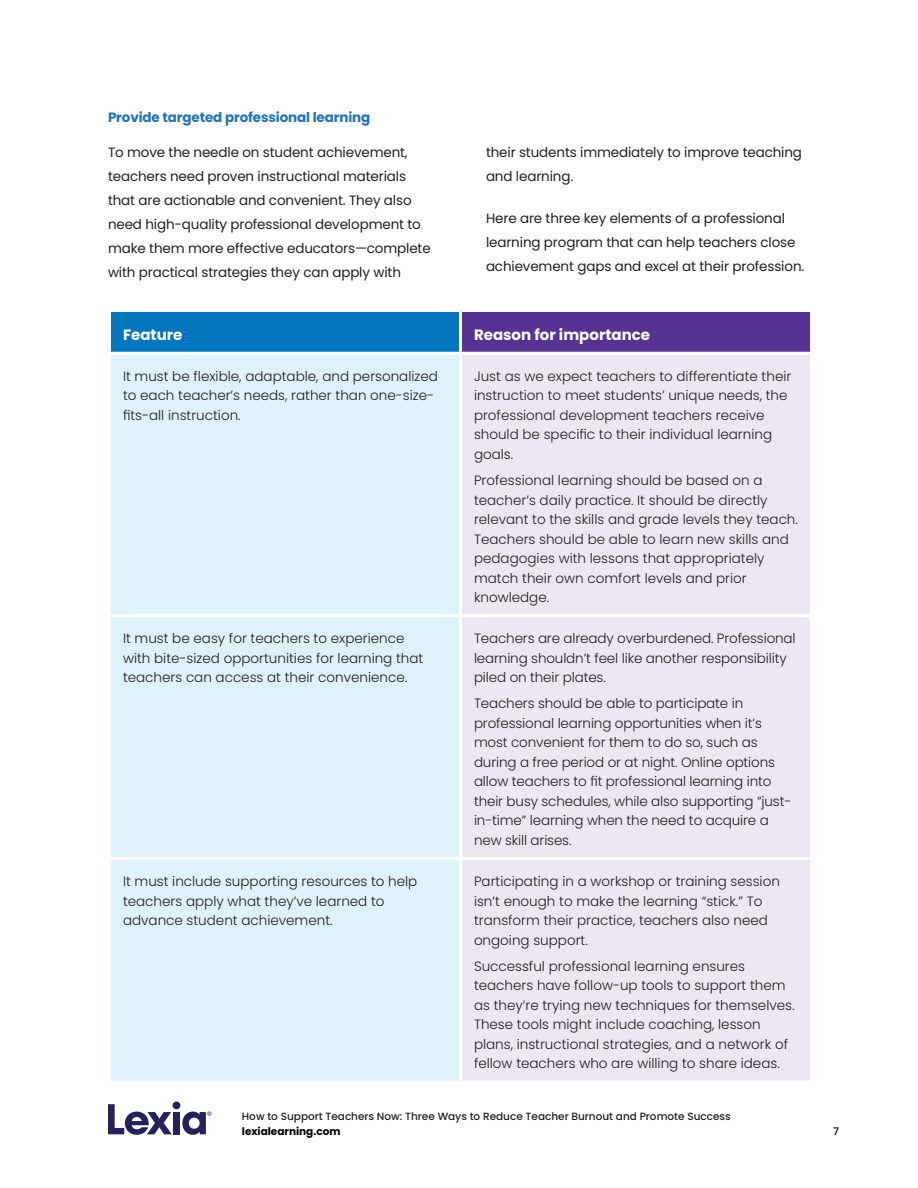
<style>
.page{position:relative;width:918px;height:1188px;background:#fff}
.page>*{position:absolute;margin:0;border:0;box-sizing:border-box;transform-origin:0 0}
.t1{font:700 15px "Poppins";color:#fff}
.t2{font:300 13.5px/19.5px "Poppins";color:#221f1f}
.t3{font:13.5px/24px "Poppins";letter-spacing:-.01em;color:#221f1f}
.t4{font:700 13.5px "Poppins";letter-spacing:-.01em;color:#2074bb}
.t5{font:500 10.5px "Poppins";color:#221f1f}
.t6{font:700 10.5px "Poppins";color:#020102}
.t7{font:500 10.5px "Poppins";color:#020102}
</style>
<div class="page">
<svg style="left:108px;top:1104px;width:64px;height:31px"></svg>
<div style="left:173px;top:1112px;width:7px;height:22px;background:#25215d"></div>
<div style="left:173px;top:1102px;width:7px;height:7px;background:#25215d;border-radius:50%"></div>
<svg style="left:182px;top:1112px;width:29px;height:23px"></svg>
<div style="left:110px;top:310px;width:350px;height:43px;background:#0076bf"></div>
<div style="left:460px;top:310px;width:352px;height:43px;background:#563393"></div>
<div style="left:111px;top:355px;width:348px;height:726px;background:#def2f9"></div>
<div style="left:462px;top:355px;width:348px;height:726px;background:#ece7f3"></div>
<hr style="left:108px;top:309px;width:352px;height:3px;background:#fff">
<hr style="left:108px;top:312px;width:3px;height:40px;background:#fff">
<hr style="left:460px;top:309px;width:353px;height:3px;background:#fff">
<hr style="left:459px;top:312px;width:3px;height:40px;background:#fff">
<hr style="left:810px;top:312px;width:3px;height:40px;background:#fff">
<hr style="left:108px;top:352px;width:352px;height:3px;background:#fff">
<hr style="left:460px;top:352px;width:353px;height:3px;background:#fff">
<hr style="left:108px;top:614px;width:352px;height:3px;background:#fff">
<hr style="left:460px;top:614px;width:353px;height:3px;background:#fff">
<hr style="left:108px;top:857px;width:352px;height:3px;background:#fff">
<hr style="left:460px;top:857px;width:353px;height:3px;background:#fff">
<p class="t4" style="left:108px;top:111px;width:264px">Provide targeted professional learning</p>
<p class="t3" style="left:108px;top:140px;width:324px">To move the needle on student achievement, teachers need proven instructional materials that are actionable and convenient. They also need high-quality professional development to make them more effective educators—complete with practical strategies they can apply with</p>
<p class="t3" style="left:486px;top:140px;width:318px">their students immediately to improve teaching and learning.</p>
<p class="t3" style="left:486px;top:206px;width:320px">Here are three key elements of a professional learning program that can help teachers close achievement gaps and excel at their profession.</p>
<p class="t1" style="left:123px;top:328px;width:61px">Feature</p>
<p class="t1" style="left:474px;top:328px;width:178px">Reason for importance</p>
<p class="t2" style="left:123px;top:367px;width:317px">It must be flexible, adaptable, and personalized to each teacher’s needs, rather than one-size&shy;fits-all instruction.</p>
<p class="t2" style="left:474px;top:367px;width:319px">Just as we expect teachers to differentiate their instruction to meet students’ unique needs, the professional development teachers receive should be specific to their individual learning goals.</p>
<p class="t2" style="left:474px;top:471px;width:325px">Professional learning should be based on a teacher’s daily practice. It should be directly relevant to the skills and grade levels they teach.<br>Teachers should be able to learn new skills and pedagogies with lessons that appropriately match their own comfort levels and prior knowledge.</p>
<p class="t2" style="left:123px;top:629px;width:302px">It must be easy for teachers to experience with bite-sized opportunities for learning that teachers can access at their convenience.</p>
<p class="t2" style="left:474px;top:629px;width:323px">Teachers are already overburdened. Professional learning shouldn’t feel like another responsibility piled on their plates.</p>
<p class="t2" style="left:474px;top:694px;width:319px">Teachers should be able to participate in professional learning opportunities when it’s most convenient for them to do so, such as during a free period or at night. Online options allow teachers to fit professional learning into their busy schedules, while also supporting “just&shy;in-time” learning when the need to acquire a new skill arises.</p>
<p class="t2" style="left:123px;top:872px;width:296px">It must include supporting resources to help teachers apply what they’ve learned to advance student achievement.</p>
<p class="t2" style="left:474px;top:872px;width:307px">Participating in a workshop or training session isn’t enough to make the learning “stick.” To transform their practice, teachers also need ongoing support.</p>
<p class="t2" style="left:474px;top:956px;width:322px">Successful professional learning ensures teachers have follow-up tools to support them as they’re trying new techniques for themselves.<br>These tools might include coaching, lesson plans, instructional strategies, and a network of fellow teachers who are willing to share ideas.</p>
<p class="t5" style="left:242px;top:1112px;width:490px">How to Support Teachers Now: Three Ways to Reduce Teacher Burnout and Promote Success</p>
<p class="t6" style="left:242px;top:1126px;width:100px">lexialearning.com</p>
<p class="t7" style="left:833px;top:1127px;width:7px">7</p>
</div>
